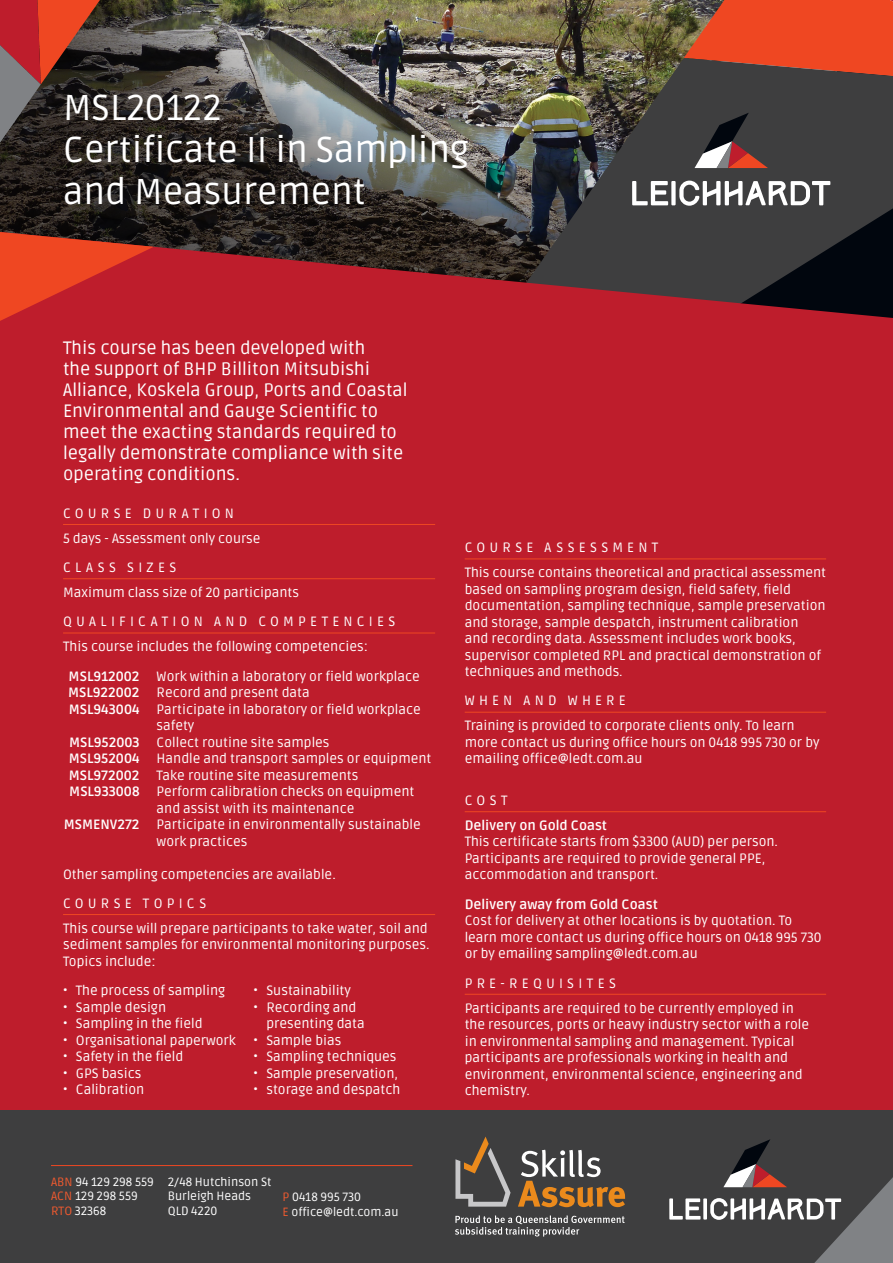
<style>
.page{position:relative;width:893px;height:1263px;background:#fff}
.page>*{position:absolute;margin:0;border:0;box-sizing:border-box;transform-origin:0 0}
.t1{font:36px "Ruda";color:#fff}
.Intro_Para{font:18px "Ruda";color:#fff}
.Body{font:13.5px/16.5px "Ruda";color:#fff}
.Competencies{font:13.5px/16.5px "Ruda";color:#fff}
.Headings{font:13.5px "Ruda";letter-spacing:.305em;color:#fff}
.Competencies-2{font:700 13.5px "Ruda";color:#fff}
.Headings-2{font:13.5px "Ruda";letter-spacing:.325em;color:#fff}
.t2{font:12px/14.4px "Ruda";color:#fff}
.s1{font-size:12px}
.s2{color:#f15a2f}
.s3{font-weight:700}
</style>
<div class="page">
<img style="left:0;top:0;width:684px;height:232px">
<svg style="left:684px;top:0;width:209px;height:58px;background:#e14925"></svg>
<img style="left:522px;top:58px;width:371px;height:174px">
<svg style="left:0;top:0;width:100px;height:143px;background:#733731"></svg>
<div style="left:0;top:232px;width:893px;height:879px;background:#be1d2c"></div>
<svg style="left:0;top:232px;width:154px;height:89px;background:#c93125"></svg>
<hr style="left:63px;top:524px;width:372px;height:1px;background:#ef4722">
<hr style="left:63px;top:578px;width:372px;height:1px;background:#ef4722">
<hr style="left:63px;top:633px;width:372px;height:1px;background:#ef4722">
<hr style="left:63px;top:914px;width:372px;height:1px;background:#ef4722">
<hr style="left:465px;top:558px;width:361px;height:1px;background:#ef4722">
<hr style="left:465px;top:712px;width:361px;height:1px;background:#ef4722">
<hr style="left:465px;top:811px;width:361px;height:1px;background:#ef4722">
<hr style="left:465px;top:994px;width:361px;height:1px;background:#ef4722">
<svg style="left:694px;top:113px;width:74px;height:55px;background:#604b4b"></svg>
<svg style="left:632px;top:181px;width:36px;height:24px"></svg>
<div style="left:671px;top:181px;width:5px;height:24px;background:#fff"></div>
<svg style="left:679px;top:181px;width:151px;height:25px"></svg>
<div style="left:0;top:1111px;width:893px;height:152px;background:#3e3e3f"></div>
<hr style="left:51px;top:1165px;width:361px;height:1px;background:#ef4722">
<svg style="left:518px;top:1150px;width:107px;height:57px"></svg>
<svg style="left:455px;top:1136px;width:56px;height:70px"></svg>
<svg style="left:455px;top:1215px;width:170px;height:22px"></svg>
<svg style="left:669px;top:1198px;width:31px;height:21px"></svg>
<svg style="left:703px;top:1198px;width:4px;height:21px"></svg>
<svg style="left:710px;top:1139px;width:183px;height:124px"></svg>
<p class="t1" style="left:63px;top:88px;width:160px">MSL20122</p>
<p class="t1" style="left:63px;top:130px;width:407px">Certificate II in Sampling</p>
<p class="t1" style="left:63px;top:172px;width:304px">and Measurement</p>
<p class="Intro_Para" style="left:63px;top:338px;width:304px">This course has been developed with</p>
<p class="Intro_Para" style="left:63px;top:359px;width:308px">the support of BHP Billiton Mitsubishi</p>
<p class="Intro_Para" style="left:63px;top:380px;width:346px">Alliance, Koskela Group, Ports and Coastal</p>
<p class="Intro_Para" style="left:63px;top:401px;width:316px">Environmental and Gauge Scientific to</p>
<p class="Intro_Para" style="left:63px;top:422px;width:335px">meet the exacting standards required to</p>
<p class="Intro_Para" style="left:63px;top:443px;width:342px">legally demonstrate compliance with site</p>
<p class="Intro_Para" style="left:63px;top:464px;width:178px">operating conditions.</p>
<p class="Headings" style="left:63px;top:506px;width:172px">COURSE DURATION</p>
<p class="Body" style="left:63px;top:530px;width:199px">5 days - Assessment only course</p>
<p class="Headings-2" style="left:63px;top:560px;width:115px">CLASS SIZES</p>
<p class="Body" style="left:63px;top:584px;width:238px">Maximum class size of 20 participants</p>
<p class="Headings" style="left:63px;top:614px;width:334px">QUALIFICATION AND COMPETENCIES</p>
<p class="Body" style="left:63px;top:639px;width:306px">This course includes the following competencies:</p>
<p class="Competencies-2" style="left:69px;top:668px;width:72px">MSL912002</p>
<p class="Competencies" style="left:157px;top:668px;width:265px">Work within a laboratory or field workplace</p>
<p class="Competencies-2" style="left:68px;top:685px;width:73px">MSL922002</p>
<p class="Competencies" style="left:157px;top:684px;width:155px">Record and present data</p>
<p class="Competencies-2" style="left:69px;top:701px;width:72px">MSL943004</p>
<p class="Competencies" style="left:157px;top:701px;width:266px">Participate in laboratory or field workplace safety</p>
<p class="Competencies-2" style="left:69px;top:734px;width:72px">MSL952003</p>
<p class="Competencies" style="left:157px;top:734px;width:174px">Collect routine site samples</p>
<p class="Competencies-2" style="left:69px;top:751px;width:72px">MSL952004</p>
<p class="Competencies" style="left:157px;top:750px;width:276px">Handle and transport samples or equipment</p>
<p class="Competencies-2" style="left:69px;top:767px;width:72px">MSL972002</p>
<p class="Competencies" style="left:157px;top:767px;width:203px">Take routine site measurements</p>
<p class="Competencies-2" style="left:69px;top:784px;width:72px">MSL933008</p>
<p class="Competencies" style="left:157px;top:783px;width:259px">Perform calibration checks on equipment and assist with its maintenance</p>
<p class="Competencies-2" style="left:64px;top:817px;width:77px">MSMENV272</p>
<p class="Competencies" style="left:157px;top:816px;width:266px">Participate in environmentally sustainable work practices</p>
<p class="Competencies" style="left:63px;top:866px;width:274px">Other sampling competencies are available.</p>
<p class="Headings" style="left:63px;top:896px;width:145px">COURSE TOPICS</p>
<p class="Body" style="left:63px;top:920px;width:368px">This course will prepare participants to take water, soil and sediment samples for environmental monitoring purposes.<br>Topics include:</p>
<p class="Body" style="left:63px;top:982px;width:164px"><span class="s1">•</span> The process of sampling</p>
<p class="Body" style="left:63px;top:999px;width:105px"><span class="s1">•</span> Sample design</p>
<p class="Body" style="left:63px;top:1015px;width:141px"><span class="s1">•</span> Sampling in the field</p>
<p class="Body" style="left:63px;top:1032px;width:174px"><span class="s1">•</span> Organisational paperwork</p>
<p class="Body" style="left:63px;top:1048px;width:122px"><span class="s1">•</span> Safety in the field</p>
<p class="Body" style="left:63px;top:1065px;width:80px"><span class="s1">•</span> GPS basics</p>
<p class="Body" style="left:63px;top:1081px;width:83px"><span class="s1">•</span> Calibration</p>
<p class="Body" style="left:254px;top:982px;width:99px"><span class="s1">•</span> Sustainability</p>
<p class="Body" style="left:266px;top:999px;width:100px;text-indent:-13px"><span class="s1">•</span> Recording and presenting data</p>
<p class="Body" style="left:254px;top:1032px;width:89px"><span class="s1">•</span> Sample bias</p>
<p class="Body" style="left:254px;top:1048px;width:144px"><span class="s1">•</span> Sampling techniques</p>
<p class="Body" style="left:254px;top:1065px;width:146px"><span class="s1">•</span> Sample preservation,</p>
<p class="Body" style="left:254px;top:1081px;width:148px"><span class="s1">•</span> storage and despatch</p>
<p class="t2" style="left:51px;top:1175px;width:104px"><span class="s2">ABN</span> 94 129 298 559</p>
<p class="t2" style="left:51px;top:1189px;width:88px"><span class="s2">ACN</span> 129 298 559</p>
<p class="t2" style="left:51px;top:1204px;width:57px"><span class="s2">RTO</span> 32368</p>
<p class="t2" style="left:168px;top:1175px;width:105px">2/48 Hutchinson St<br>Burleigh Heads</p>
<p class="t2" style="left:168px;top:1204px;width:51px">QLD 4220</p>
<p class="t2" style="left:283px;top:1190px;width:80px"><span class="s2">P</span> 0418 995 730</p>
<p class="t2" style="left:283px;top:1204px;width:118px"><span class="s2">E</span> office@ledt.com.au</p>
<p class="Headings" style="left:465px;top:540px;width:195px">COURSE ASSESSMENT</p>
<p class="Body" style="left:465px;top:564px;width:363px">This course contains theoretical and practical assessment based on sampling program design, field safety, field documentation, sampling technique, sample preservation and storage, sample despatch, instrument calibration<br>and recording data. Assessment includes work books, supervisor completed RPL and practical demonstration of techniques and methods.</p>
<p class="Headings" style="left:465px;top:693px;width:163px">WHEN AND WHERE</p>
<p class="Body" style="left:465px;top:718px;width:356px">Training is provided to corporate clients only. To learn more contact us during office hours on 0418 995 730 or by emailing office@ledt.com.au</p>
<p class="Headings" style="left:465px;top:793px;width:44px">COST</p>
<p class="Body" style="left:465px;top:817px;width:315px"><span class="s3">Delivery on Gold Coast<br></span>This certificate starts from $3300 (AUD) per person.<br>Participants are required to provide general PPE, accommodation and transport.</p>
<p class="Body" style="left:465px;top:896px;width:358px"><span class="s3">Delivery away from Gold Coast<br></span>Cost for delivery at other locations is by quotation. To learn more contact us during office hours on 0418 995 730 or by emailing sampling@ledt.com.au</p>
<p class="Headings" style="left:465px;top:975px;width:153px">PRE-REQUISITES</p>
<p class="Body" style="left:465px;top:1000px;width:346px">Participants are required to be currently employed in the resources, ports or heavy industry sector with a role in environmental sampling and management. Typical participants are professionals working in health and environment, environmental science, engineering and chemistry.</p>
</div>
